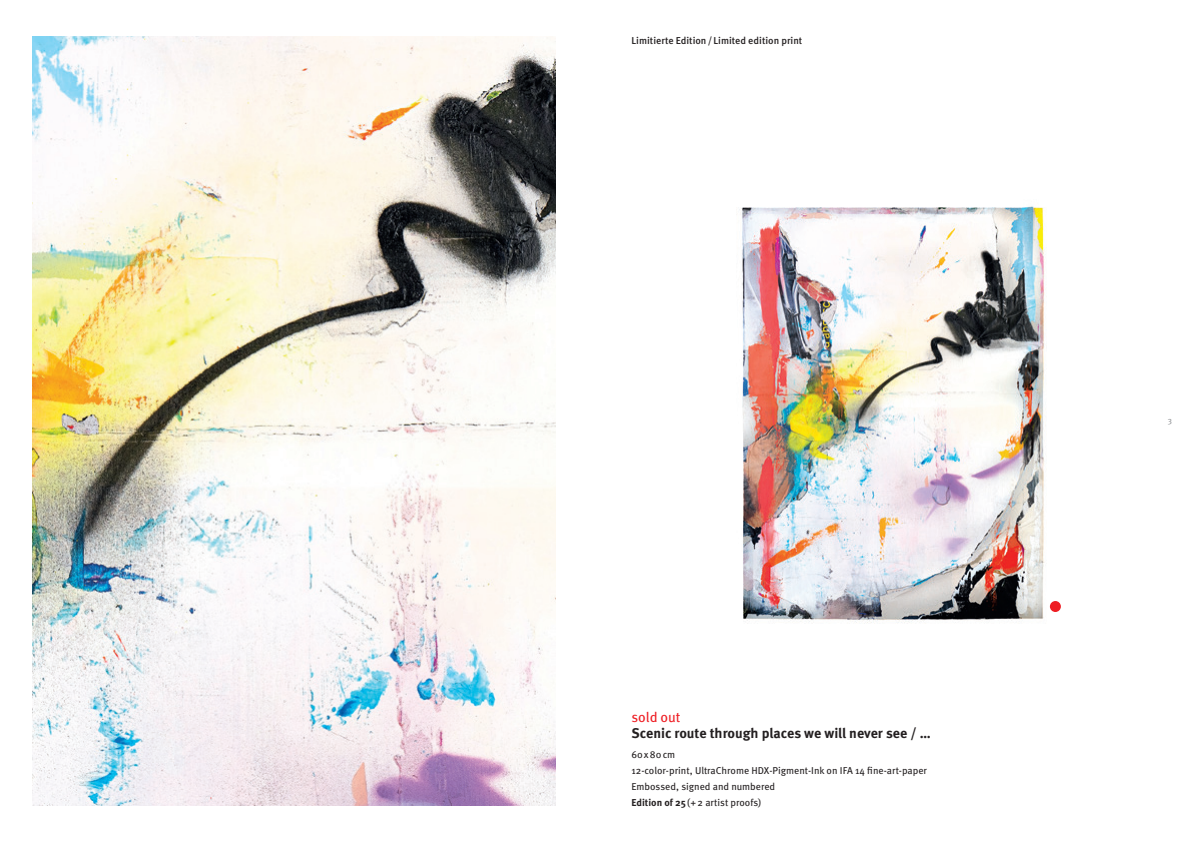
<style>
.page{position:relative;width:1191px;height:842px;background:#fff}
.page>*{position:absolute;margin:0;border:0;box-sizing:border-box;transform-origin:0 0}
.t1{font:700 14px "Meta Pro";color:#231f20}
.t2{font:14px "Meta Pro";color:#ee1d23}
.t3{font:10px "Meta Pro";color:#231f20}
.t4{font:500 10px "Meta Pro";color:#231f20}
.t5{font:10px "Meta Pro";letter-spacing:.05em;color:#231f20}
.t6{font:8px "Meta Pro";color:#939598}
.s1{font-weight:700}
</style>
<div class="page">
<img style="left:739px;top:206px;width:311px;height:418px">
<img style="left:32px;top:36px;width:523px;height:770px">
<div style="left:1050px;top:601px;width:10px;height:11px;background:#ee1d23;border-radius:50%"></div>
<p class="t4" style="left:631px;top:32px;width:172px">Limitierte Edition/ Limited edition print</p>
<p class="t2" style="left:631px;top:706px;width:51px">sold out</p>
<p class="t1" style="left:631px;top:722px;width:301px">Scenic route through places we will never see / …</p>
<p class="t5" style="left:631px;top:747px;width:45px">60x80cm</p>
<p class="t3" style="left:631px;top:763px;width:297px">12-color-print, UltraChrome HDX-Pigment-Ink on IFA 14 fine-art-paper</p>
<p class="t3" style="left:631px;top:779px;width:145px">Embossed, signed and numbered</p>
<p class="t3" style="left:631px;top:795px;width:131px"><span class="s1">Edition of 25</span>(+2 artist proofs)</p>
<p class="t6" style="left:1167px;top:414px;width:6px">3</p>
</div>
